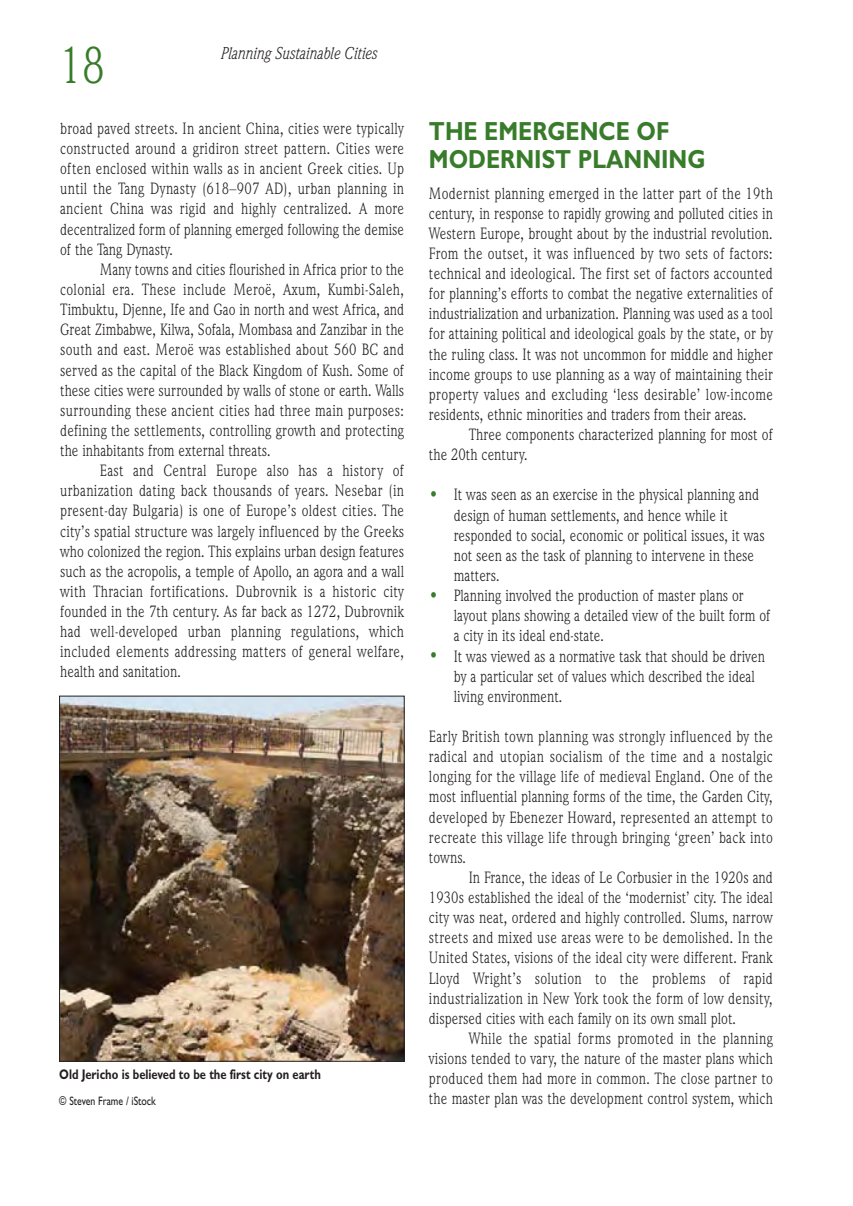
<style>
.page{position:relative;width:853px;height:1206px;background:#fff}
.page>*{position:absolute;margin:0;border:0;box-sizing:border-box;transform-origin:0 0}
.t1{font:52.5px "Weidemann IT Cby BT";color:#387c2b;scale:.85 1}
.t2{font:700 26.25px/28px "Gill Sans";color:#387c2b;scale:.85 1}
.t3{font:italic 17.5px "Weidemann IT Cby BT";color:#231f20;scale:.85 1}
.t4{font:16.62px/20.1px "Weidemann IT Cby BT";color:#231f20;text-align:justify;scale:.85 1}
.t5{font:700 14px "Gill Sans";color:#231f20;scale:.8 1}
.t6{font:12.25px "Gill Sans";color:#231f20;scale:.8 1}
.s1{font-size:19.25px;color:#387c2b}
</style>
<div class="page">
<img style="left:59px;top:695px;width:346px;height:367px">
<h1 class="t1" style="left:59px;top:46px;width:55px">18</h1>
<p class="t3" style="left:221px;top:47px;width:185px">Planning Sustainable Cities</p>
<p class="t4" style="left:60px;top:120px;width:406px">broad paved streets. In ancient China, cities were typically constructed around a gridiron street pattern. Cities were often enclosed within walls as in ancient Greek cities. Up until the Tang Dynasty (618–907 AD), urban planning in ancient China was rigid and highly centralized. A more decentralized form of planning emerged following the demise of the Tang Dynasty.</p>
<p class="t4" style="left:60px;top:261px;width:406px;text-indent:40px">Many towns and cities flourished in Africa prior to the colonial era. These include Meroë, Axum, Kumbi-Saleh, Timbuktu, Djenne, Ife and Gao in north and west Africa, and Great Zimbabwe, Kilwa, Sofala, Mombasa and Zanzibar in the south and east. Meroë was established about 560 BC and served as the capital of the Black Kingdom of Kush. Some of these cities were surrounded by walls of stone or earth. Walls surrounding these ancient cities had three main purposes: defining the settlements, controlling growth and protecting the inhabitants from external threats.</p>
<p class="t4" style="left:60px;top:462px;width:406px;text-indent:40px">East and Central Europe also has a history of urbanization dating back thousands of years. Nesebar (in present-day Bulgaria) is one of Europe’s oldest cities. The city’s spatial structure was largely influenced by the Greeks who colonized the region. This explains urban design features such as the acropolis, a temple of Apollo, an agora and a wall with Thracian fortifications. Dubrovnik is a historic city founded in the 7th century. As far back as 1272, Dubrovnik had well-developed urban planning regulations, which included elements addressing matters of general welfare, health and sanitation.</p>
<p class="t5" style="left:59px;top:1069px;width:328px">Old Jericho is believed to be the first city on earth</p>
<p class="t6" style="left:59px;top:1096px;width:122px">© Steven Frame / iStock</p>
<h2 class="t2" style="left:429px;top:120px;width:327px">THE EMERGENCE OF<br>MODERNIST PLANNING</h2>
<p class="t4" style="left:429px;top:184px;width:406px">Modernist planning emerged in the latter part of the 19th century, in response to rapidly growing and polluted cities in Western Europe, brought about by the industrial revolution.<br>From the outset, it was influenced by two sets of factors: technical and ideological. The first set of factors accounted for planning’s efforts to combat the negative externalities of industrialization and urbanization. Planning was used as a tool for attaining political and ideological goals by the state, or by the ruling class. It was not uncommon for middle and higher income groups to use planning as a way of maintaining their property values and excluding ‘less desirable’ low-income residents, ethnic minorities and traders from their areas.</p>
<p class="t4" style="left:429px;top:426px;width:406px;text-indent:40px">Three components characterized planning for most of the 20th century.</p>
<p class="t4" style="left:454px;top:486px;width:367px;text-align:left;text-indent:-25px"><span class="s1">•</span> It was seen as an exercise in the physical planning and design of human settlements, and hence while it responded to social, economic or political issues, it was not seen as the task of planning to intervene in these matters.</p>
<p class="t4" style="left:454px;top:587px;width:374px;text-align:left;text-indent:-25px"><span class="s1">•</span> Planning involved the production of master plans or layout plans showing a detailed view of the built form of a city in its ideal end-state.</p>
<p class="t4" style="left:454px;top:647px;width:368px;text-align:left;text-indent:-25px"><span class="s1">•</span> It was viewed as a normative task that should be driven by a particular set of values which described the ideal living environment.</p>
<p class="t4" style="left:429px;top:728px;width:406px">Early British town planning was strongly influenced by the radical and utopian socialism of the time and a nostalgic longing for the village life of medieval England. One of the most influential planning forms of the time, the Garden City, developed by Ebenezer Howard, represented an attempt to recreate this village life through bringing ‘green’ back into towns.</p>
<p class="t4" style="left:429px;top:869px;width:406px;text-indent:40px">In France, the ideas of Le Corbusier in the 1920s and 1930s established the ideal of the ‘modernist’ city. The ideal city was neat, ordered and highly controlled. Slums, narrow streets and mixed use areas were to be demolished. In the United States, visions of the ideal city were different. Frank Lloyd Wright’s solution to the problems of rapid industrialization in New York took the form of low density, dispersed cities with each family on its own small plot.</p>
<p class="t4" style="left:429px;top:1030px;width:406px;text-indent:40px">While the spatial forms promoted in the planning visions tended to vary, the nature of the master plans which produced them had more in common. The close partner to the master plan was the development control system, which</p>
</div>
